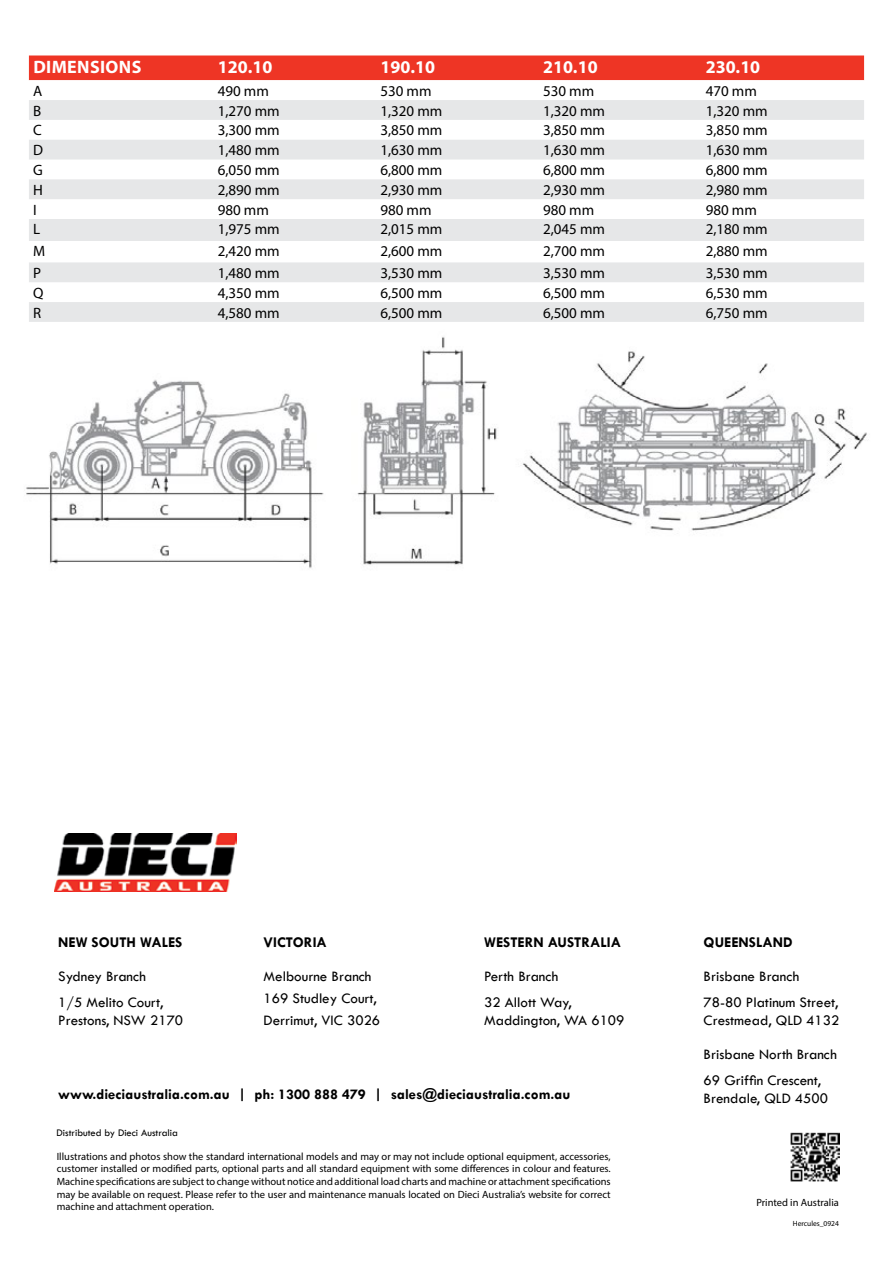
<style>
.page{position:relative;width:893px;height:1263px;background:#fff}
.page>*{position:absolute;margin:0;border:0;box-sizing:border-box;transform-origin:0 0}
.t1{font:700 18px "Myriad Pro";color:#fff}
.t2{font:700 18px "Myriad Pro";letter-spacing:.02em;color:#fff}
.t3{font:15px "Myriad Pro";color:#000}
.t4{font:15px/25.5px "Tw Cen";color:#000}
.t5{font:700 15px "Tw Cen";color:#000}
.t6{font:10.5px/12.6px "Myriad Pro";color:#000;text-align:justify}
.t7{font:10.5px "Tw Cen";color:#000}
.t8{font:7.5px "Myriad Pro";color:#000}
</style>
<div class="page">
<img style="left:26px;top:337px;width:841px;height:231px">
<img style="left:55px;top:833px;width:181px;height:58px">
<div style="left:29px;top:56px;width:835px;height:24px;background:#ee3525"></div>
<svg style="left:29px;top:80px;width:835px;height:1px"></svg>
<svg style="left:29px;top:100px;width:835px;height:222px;fill:#e6e7e8"></svg>
<img style="left:790px;top:1133px;width:49px;height:49px">
<h1 class="t2" style="left:33px;top:55px;width:110px">DIMENSIONS</h1>
<h1 class="t1" style="left:218px;top:55px;width:56px">120.10</h1>
<h1 class="t1" style="left:380px;top:55px;width:56px">190.10</h1>
<h1 class="t1" style="left:543px;top:55px;width:56px">210.10</h1>
<h1 class="t1" style="left:706px;top:55px;width:56px">230.10</h1>
<h2 class="t3" style="left:33px;top:81px;width:11px">A</h2>
<h2 class="t3" style="left:218px;top:81px;width:53px">490 mm</h2>
<h2 class="t3" style="left:380px;top:81px;width:53px">530 mm</h2>
<h2 class="t3" style="left:543px;top:81px;width:53px">530 mm</h2>
<h2 class="t3" style="left:706px;top:81px;width:53px">470 mm</h2>
<h2 class="t3" style="left:33px;top:101px;width:10px">B</h2>
<h2 class="t3" style="left:218px;top:101px;width:64px">1,270 mm</h2>
<h2 class="t3" style="left:380px;top:101px;width:64px">1,320 mm</h2>
<h2 class="t3" style="left:543px;top:101px;width:64px">1,320 mm</h2>
<h2 class="t3" style="left:706px;top:101px;width:64px">1,320 mm</h2>
<h2 class="t3" style="left:33px;top:121px;width:10px">C</h2>
<h2 class="t3" style="left:218px;top:121px;width:64px">3,300 mm</h2>
<h2 class="t3" style="left:380px;top:121px;width:64px">3,850 mm</h2>
<h2 class="t3" style="left:543px;top:121px;width:64px">3,850 mm</h2>
<h2 class="t3" style="left:706px;top:121px;width:64px">3,850 mm</h2>
<h2 class="t3" style="left:33px;top:141px;width:11px">D</h2>
<h2 class="t3" style="left:218px;top:141px;width:64px">1,480 mm</h2>
<h2 class="t3" style="left:380px;top:141px;width:64px">1,630 mm</h2>
<h2 class="t3" style="left:543px;top:141px;width:64px">1,630 mm</h2>
<h2 class="t3" style="left:706px;top:141px;width:64px">1,630 mm</h2>
<h2 class="t3" style="left:33px;top:161px;width:11px">G</h2>
<h2 class="t3" style="left:218px;top:161px;width:64px">6,050 mm</h2>
<h2 class="t3" style="left:380px;top:161px;width:64px">6,800 mm</h2>
<h2 class="t3" style="left:543px;top:161px;width:64px">6,800 mm</h2>
<h2 class="t3" style="left:706px;top:161px;width:64px">6,800 mm</h2>
<h2 class="t3" style="left:33px;top:181px;width:11px">H</h2>
<h2 class="t3" style="left:218px;top:181px;width:64px">2,890 mm</h2>
<h2 class="t3" style="left:380px;top:181px;width:64px">2,930 mm</h2>
<h2 class="t3" style="left:543px;top:181px;width:64px">2,930 mm</h2>
<h2 class="t3" style="left:706px;top:181px;width:64px">2,980 mm</h2>
<h2 class="t3" style="left:33px;top:200px;width:5px">I</h2>
<h2 class="t3" style="left:218px;top:200px;width:53px">980 mm</h2>
<h2 class="t3" style="left:380px;top:200px;width:53px">980 mm</h2>
<h2 class="t3" style="left:543px;top:200px;width:53px">980 mm</h2>
<h2 class="t3" style="left:706px;top:200px;width:53px">980 mm</h2>
<h2 class="t3" style="left:33px;top:220px;width:9px">L</h2>
<h2 class="t3" style="left:218px;top:220px;width:64px">1,975 mm</h2>
<h2 class="t3" style="left:380px;top:220px;width:64px">2,015 mm</h2>
<h2 class="t3" style="left:543px;top:220px;width:64px">2,045 mm</h2>
<h2 class="t3" style="left:706px;top:220px;width:64px">2,180 mm</h2>
<h2 class="t3" style="left:33px;top:242px;width:14px">M</h2>
<h2 class="t3" style="left:218px;top:242px;width:64px">2,420 mm</h2>
<h2 class="t3" style="left:380px;top:242px;width:64px">2,600 mm</h2>
<h2 class="t3" style="left:543px;top:242px;width:64px">2,700 mm</h2>
<h2 class="t3" style="left:706px;top:242px;width:64px">2,880 mm</h2>
<h2 class="t3" style="left:33px;top:264px;width:9px">P</h2>
<h2 class="t3" style="left:218px;top:264px;width:64px">1,480 mm</h2>
<h2 class="t3" style="left:380px;top:264px;width:64px">3,530 mm</h2>
<h2 class="t3" style="left:543px;top:264px;width:64px">3,530 mm</h2>
<h2 class="t3" style="left:706px;top:264px;width:64px">3,530 mm</h2>
<h2 class="t3" style="left:33px;top:283px;width:12px">Q</h2>
<h2 class="t3" style="left:218px;top:283px;width:64px">4,350 mm</h2>
<h2 class="t3" style="left:380px;top:283px;width:64px">6,500 mm</h2>
<h2 class="t3" style="left:543px;top:283px;width:64px">6,500 mm</h2>
<h2 class="t3" style="left:706px;top:283px;width:64px">6,530 mm</h2>
<h2 class="t3" style="left:33px;top:303px;width:10px">R</h2>
<h2 class="t3" style="left:218px;top:303px;width:64px">4,580 mm</h2>
<h2 class="t3" style="left:380px;top:303px;width:64px">6,500 mm</h2>
<h2 class="t3" style="left:543px;top:303px;width:64px">6,500 mm</h2>
<h2 class="t3" style="left:706px;top:303px;width:64px">6,750 mm</h2>
<h2 class="t5" style="left:58px;top:933px;width:126px">NEW SOUTH WALES</h2>
<h2 class="t4" style="left:58px;top:964px;width:107px">Sydney Branch<br>1/5 Melito Court,</h2>
<h2 class="t4" style="left:58px;top:1007px;width:127px">Prestons, NSW 2170</h2>
<h2 class="t5" style="left:264px;top:933px;width:65px">VICTORIA</h2>
<h2 class="t4" style="left:264px;top:966px;width:118px;line-height:21.8px">Melbourne Branch<br>169 Studley Court,<br>Derrimut, VIC 3026</h2>
<h2 class="t5" style="left:484px;top:933px;width:138px">WESTERN AUSTRALIA</h2>
<h2 class="t4" style="left:484px;top:964px;width:89px">Perth Branch<br>32 Allott Way,</h2>
<h2 class="t4" style="left:484px;top:1007px;width:142px">Maddington, WA 6109</h2>
<h2 class="t5" style="left:58px;top:1085px;width:514px">www.dieciaustralia.com.au | ph: 1300 888 479 | sales@dieciaustralia.com.au</h2>
<p class="t7" style="left:57px;top:1126px;width:123px">Distributed by Dieci Australia</p>
<p class="t6" style="left:57px;top:1150px;width:556px">Illustrations and photos show the standard international models and may or may not include optional equipment, accessories, customer installed or modified parts, optional parts and all standard equipment with some differences in colour and features.<br>Machine specifications are subject to change without notice and additional load charts and machine or attachment specifications may be available on request. Please refer to the user and maintenance manuals located on Dieci Australia’s website for correct machine and attachment operation.</p>
<h2 class="t5" style="left:704px;top:933px;width:91px">QUEENSLAND</h2>
<h2 class="t4" style="left:704px;top:964px;width:136px">Brisbane Branch<br>78-80 Platinum Street,</h2>
<h2 class="t4" style="left:704px;top:1007px;width:137px">Crestmead, QLD 4132</h2>
<h2 class="t4" style="left:704px;top:1042px;width:135px">Brisbane North Branch<br>69 Griffin Crescent,</h2>
<h2 class="t4" style="left:704px;top:1085px;width:126px">Brendale, QLD 4500</h2>
<p class="t6" style="left:756px;top:1196px;width:84px">Printed in Australia</p>
<p class="t8" style="left:793px;top:1218px;width:48px">Hercules_0924</p>
</div>
